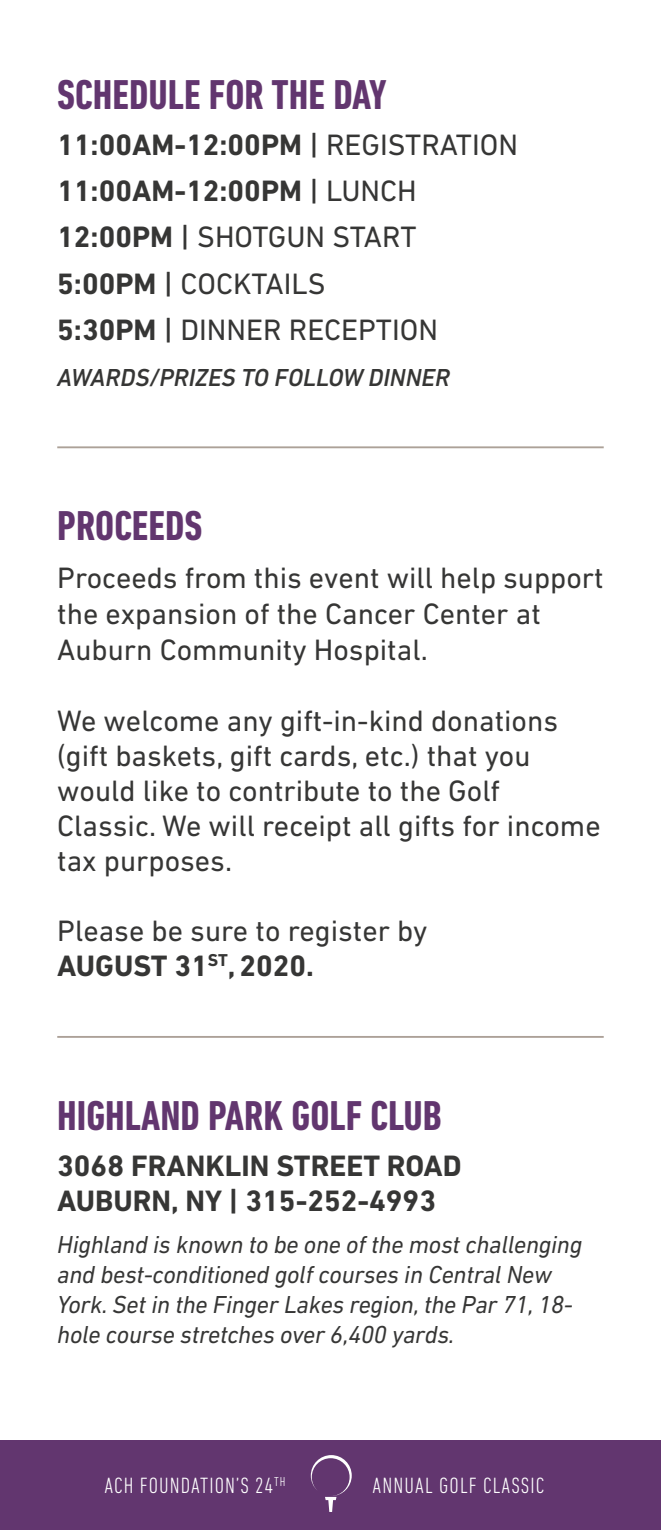
<style>
.page{position:relative;width:661px;height:1530px;background:#fff}
.page>*{position:absolute;margin:0;border:0;box-sizing:border-box;transform-origin:0 0}
.t1{font:700 condensed 42.5px "DIN Next LT Pro";color:#62366f}
.t2{font:30px/35px "DIN Next LT Pro";color:#363635}
.t3{font:700 30px/35px "DIN Next LT Pro";color:#363635}
.t4{font:italic 25px/30px "DIN Next LT Pro";letter-spacing:-.01em;color:#363635}
.t5{font:italic 500 25px "DIN Next LT Pro";color:#363635}
.t6{font:300 condensed 22.5px "DIN Next LT Pro";letter-spacing:.05em;color:#fff}
.t7{font:300 condensed 13px "DIN Next LT Pro";color:#fff}
.s1{font-weight:700}
.s2{font-weight:500}
</style>
<div class="page">
<div style="left:0;top:1440px;width:661px;height:90px;background:#62366f"></div>
<svg style="left:311px;top:1455px;width:41px;height:57px"></svg>
<hr style="left:57px;top:446px;width:546px;height:2px;background:#aca198">
<hr style="left:57px;top:1036px;width:546px;height:2px;background:#aca198">
<h1 class="t1" style="left:57px;top:70px;width:331px">SCHEDULE FOR THE DAY</h1>
<p class="t2" style="left:57px;top:121px;width:462px;line-height:46.2px"><span class="s1">11:00AM-12:00PM</span> <span class="s2">|</span> REGISTRATION<br><span class="s1">11:00AM-12:00PM</span> <span class="s2">|</span> LUNCH<br><span class="s1">12:00PM</span> <span class="s2">|</span> SHOTGUN START<br><span class="s1">5:00PM</span> <span class="s2">|</span> COCKTAILS<br><span class="s1">5:30PM</span> <span class="s2">|</span> DINNER RECEPTION</p>
<p class="t5" style="left:57px;top:363px;width:394px">AWARDS/PRIZES TO FOLLOW DINNER</p>
<h1 class="t1" style="left:57px;top:502px;width:147px">PROCEEDS</h1>
<p class="t2" style="left:57px;top:559px;width:548px;line-height:36px">Proceeds from this event will help support the expansion of the Cancer Center at<br>Auburn Community Hospital.</p>
<p class="t2" style="left:57px;top:703px;width:545px">We welcome any gift-in-kind donations (gift baskets, gift cards, etc.) that you would like to contribute to the Golf Classic. We will receipt all gifts for income tax purposes.</p>
<p class="t2" style="left:57px;top:913px;width:372px">Please be sure to register by<br><span class="s1">AUGUST 31</span><sup>ST</sup><span class="s1">,2020.</span></p>
<h1 class="t1" style="left:57px;top:1091px;width:386px">HIGHLAND PARK GOLF CLUB</h1>
<p class="t3" style="left:57px;top:1148px;width:406px">3068 FRANKLIN STREET ROAD<br>AUBURN, NY | 315-252-4993</p>
<p class="t4" style="left:57px;top:1229px;width:526px">Highland is known to be one of the most challenging and best-conditioned golf courses in Central New York. Set in the Finger Lakes region, the Par 71, 18- hole course stretches over 6,400 yards.</p>
<p class="t7" style="left:274px;top:1474px;width:13px">TH</p>
<p class="t6" style="left:104px;top:1473px;width:170px">ACH FOUNDATION’S 24</p>
<p class="t6" style="left:372px;top:1473px;width:173px">ANNUAL GOLF CLASSIC</p>
</div>
